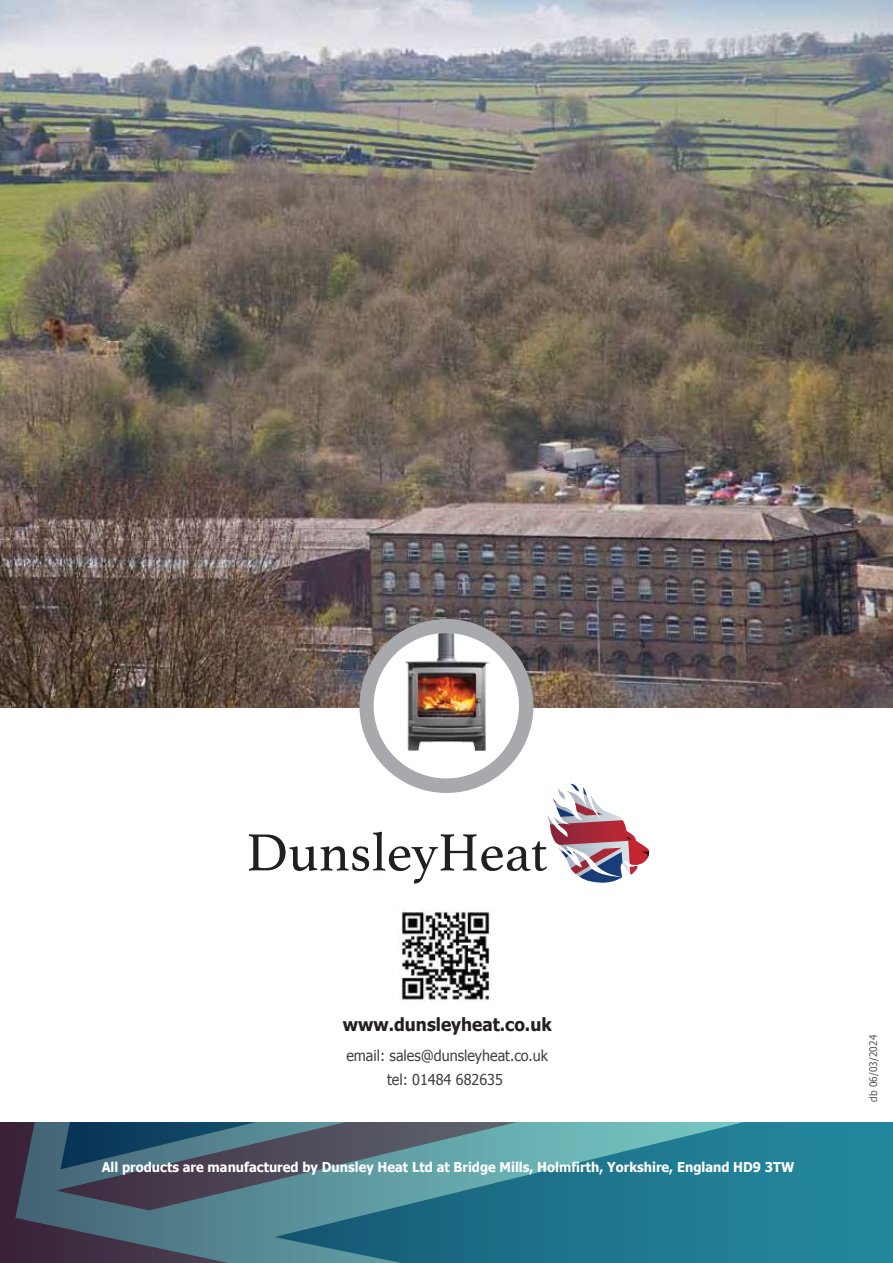
<style>
.page{position:relative;width:893px;height:1263px;background:#fff}
.page>*{position:absolute;margin:0;border:0;box-sizing:border-box;transform-origin:0 0}
.t1{font:700 18px "Tahoma";color:#231f20;scale:.96 1}
.t2{font:15px/24px "Tahoma";color:#414042;text-align:center;scale:.96 1}
.t3{font:700 13.5px "Tahoma";color:#fff;scale:.96 1}
.t4{font:10.5px "Tahoma";letter-spacing:.01em;color:#58595b;scale:.96 1}
</style>
<div class="page">
<img style="left:0;top:0;width:893px;height:707px">
<svg style="left:0;top:1122px;width:893px;height:141px;background:#387385"></svg>
<svg style="left:249px;top:784px;width:400px;height:99px"></svg>
<div style="left:359px;top:619px;width:174px;height:174px;background:#a7a9ac;border-radius:50%"></div>
<div style="left:374px;top:633px;width:145px;height:145px;background:#fff;border-radius:50%"></div>
<img style="left:404px;top:633px;width:86px;height:118px">
<img style="left:400px;top:910px;width:91px;height:91px">
<h1 class="t1" style="left:343px;top:1012px;width:219px">www.dunsleyheat.co.uk</h1>
<p class="t2" style="left:346px;top:1043px;width:212px">email: sales@dunsleyheat.co.uk tel: 01484 682635</p>
<p class="t3" style="left:102px;top:1158px;width:723px">All products are manufactured by Dunsley Heat Ltd at Bridge Mills, Holmfirth, Yorkshire, England HD9 3TW</p>
<p class="t4" style="left:866px;top:1102px;width:71px;rotate:-90deg">db 06/03/2024</p>
</div>
